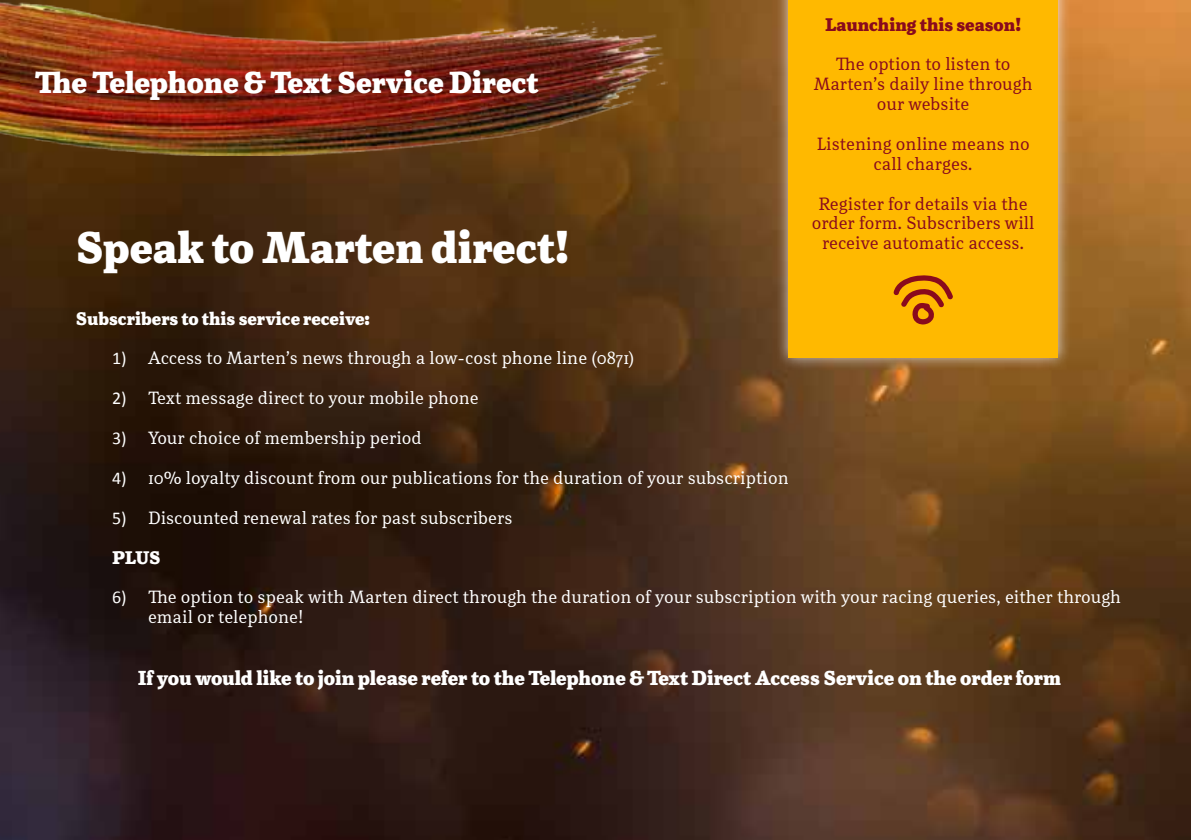
<style>
.page{position:relative;width:1191px;height:840px;background:#fff}
.page>*{position:absolute;margin:0;border:0;box-sizing:border-box;transform-origin:0 0}
.t1{font:87.8px "WG Handy Icons Vol 2";color:#890a1d}
.t2{font:900 44px "Rail";color:#fff}
.t3{font:900 30px "Rail";color:#fff}
.t4{font:900 20px "Rail";letter-spacing:-.005em;color:#fff}
.t5{font:18px/19.8px "Rail";color:#fff}
.t6{font:18px/19.8px "Rail";color:#890a1d;text-align:center}
.t7{font:900 18px "Rail";color:#fff}
.t8{font:900 18px "Rail";color:#890a1d}
.s1{font-family:"Calibri"}
</style>
<div class="page">
<img style="left:0;top:0;width:1191px;height:839px">
<img style="left:0;top:0;width:667px;height:156px">
<div style="left:775px;top:0;width:296px;height:370px;background:#fff;opacity:.75"></div>
<div style="left:788px;top:0;width:270px;height:357px;background:#ffb900"></div>
<p class="t8" style="left:825px;top:12px;width:197px">Launching this season!</p>
<p class="t6" style="left:813px;top:54px;width:220px">The option to listen to<br>Marten’s daily line through our website</p>
<p class="t6" style="left:816px;top:133px;width:214px">Listening online means no call charges.</p>
<p class="t6" style="left:811px;top:193px;width:224px">Register for details via the order form. Subscribers will receive automatic access.</p>
<h1 class="t1" style="left:883px;top:254px;width:80px">k</h1>
<h3 class="t3" style="left:35px;top:62px;width:505px">The Telephone &amp; Text Service Direct</h3>
<h2 class="t2" style="left:76px;top:217px;width:494px">Speak to Marten direct!</h2>
<p class="t7" style="left:76px;top:306px;width:295px">Subscribers to this service receive:</p>
<p class="t5" style="left:112px;top:348px;width:524px"><span class="s1">1)</span> Access to Marten’s news through a low-cost phone line (0871)</p>
<p class="t5" style="left:112px;top:387px;width:368px"><span class="s1">2)</span> Text message direct to your mobile phone</p>
<p class="t5" style="left:112px;top:427px;width:311px"><span class="s1">3)</span> Your choice of membership period</p>
<p class="t5" style="left:112px;top:467px;width:678px"><span class="s1">4)</span> 10% loyalty discount from our publications for the duration of your subscription</p>
<p class="t5" style="left:112px;top:507px;width:402px"><span class="s1">5)</span> Discounted renewal rates for past subscribers</p>
<p class="t7" style="left:112px;top:544px;width:50px">PLUS</p>
<p class="t5" style="left:148px;top:586px;width:974px;text-indent:-36px"><span class="s1">6)</span> The option to speak with Marten direct through the duration of your subscription with your racing queries, either through email or telephone!</p>
<p class="t4" style="left:138px;top:664px;width:924px">If you would like to join please refer to the Telephone &amp; Text Direct Access Service on the order form</p>
</div>
